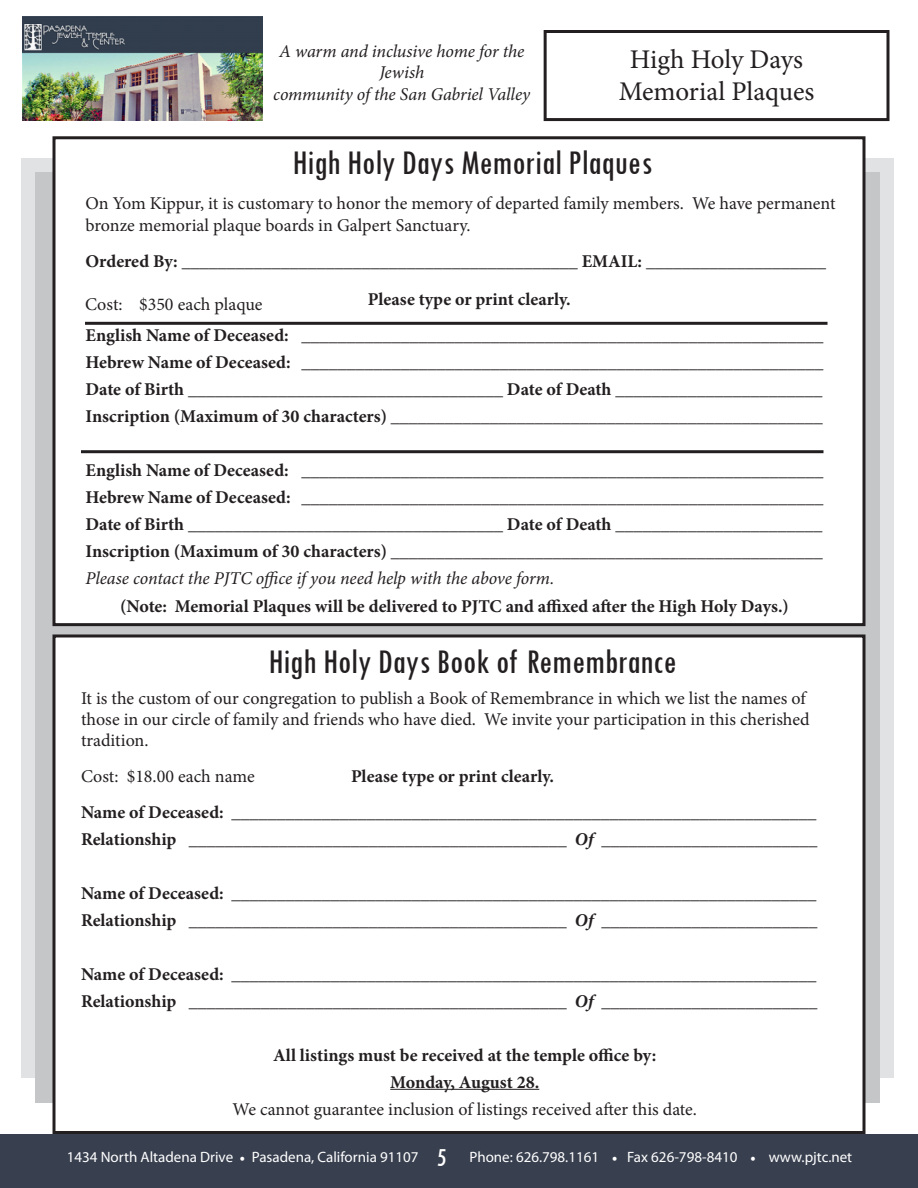
<style>
.page{position:relative;width:918px;height:1188px;background:#fff}
.page>*{position:absolute;margin:0;border:0;box-sizing:border-box;transform-origin:0 0}
.t1{font:condensed 36px "Tw Cen";color:#231f20}
.t2{font:27px/32.4px "Minion Pro";color:#231f20;text-align:center}
.t3{font:condensed 27px "Tw Cen";color:#fff}
.t4{font:700 18px/27px "Minion Pro";color:#231f20}
.t5{font:18px/21px "Minion Pro";letter-spacing:-.005em;color:#231f20}
.t6{font:italic 18px/21.6px "Minion Pro";letter-spacing:-.005em;color:#231f20;text-align:center}
.t7{font:italic 700 18px "Minion Pro";color:#231f20}
.t8{font:15px "Myriad Pro";color:#fff}
.s1{font-style:italic}
.s2{font-style:normal}
.s3{font-family:"Minion Pro"}
</style>
<div class="page">
<div style="left:0;top:1134px;width:918px;height:54px;background:#383f4f"></div>
<div style="left:21px;top:158px;width:873px;height:919px;background:#e1e2e4"></div>
<div style="left:35px;top:172px;width:844px;height:931px;background:#c5c6c8"></div>
<div style="left:544px;top:30px;width:346px;height:91px;border:3px solid #231f20"></div>
<div style="left:54px;top:138px;width:810px;height:487px;background:#fff"></div>
<div style="left:52px;top:136px;width:814px;height:490px;border:3px solid #231f20"></div>
<img style="left:22px;top:17px;width:241px;height:104px">
<hr style="left:81px;top:450px;width:743px;height:3px;background:#231f20">
<hr style="left:85px;top:322px;width:743px;height:3px;background:#231f20">
<div style="left:54px;top:636px;width:810px;height:496px;background:#fff"></div>
<div style="left:52px;top:634px;width:814px;height:500px;border:3px solid #231f20"></div>
<hr style="left:390px;top:1089px;width:149px;height:1px;background:#231f20">
<p class="t6" style="left:273px;top:40px;width:258px">A warm and inclusive home for the<br>Jewish<br>community of the San Gabriel Valley</p>
<h2 class="t2" style="left:619px;top:43px;width:197px">High Holy Days<br>Memorial Plaques</h2>
<h1 class="t1" style="left:293px;top:141px;width:361px">High Holy Days Memorial Plaques</h1>
<p class="t5" style="left:86px;top:193px;width:752px;line-height:21.6px">On Yom Kippur, it is customary to honor the memory of departed family members. We have permanent bronze memorial plaque boards in Galpert Sanctuary.</p>
<p class="t4" style="left:368px;top:242px;width:460px;line-height:37.8px;text-indent:-282px">Ordered By: ____________________________________________ EMAIL: ____________________<br>Please type or print clearly.</p>
<p class="t4" style="left:86px;top:321px;width:739px;text-align:justify">English Name of Deceased: <span class="s1">__________________________________________________________ </span>Hebrew Name of Deceased: <span class="s1">__________________________________________________________ </span>Date of Birth ___________________________________ Date of Death _______________________ Inscription (Maximum of 30 characters) ________________________________________________</p>
<p class="t4" style="left:86px;top:456px;width:739px;text-align:justify">English Name of Deceased: <span class="s1">__________________________________________________________ </span>Hebrew Name of Deceased: <span class="s1">__________________________________________________________ </span>Date of Birth ___________________________________ Date of Death _______________________ Inscription (Maximum of 30 characters) ________________________________________________</p>
<p class="t6" style="left:86px;top:567px;width:470px">Please contact the PJTC office if you need help with the above form.</p>
<p class="t5" style="left:85px;top:294px;width:179px">Cost: $350 each plaque</p>
<p class="t4" style="left:120px;top:592px;width:670px">(Note: Memorial Plaques will be delivered to PJTC and affixed after the High Holy Days.)</p>
<h1 class="t1" style="left:269px;top:640px;width:409px">High Holy Days Book of Remembrance</h1>
<p class="t5" style="left:81px;top:687px;width:730px">It is the custom of our congregation to publish a Book of Remembrance in which we list the names of those in our circle of family and friends who have died. We invite your participation in this cherished tradition.</p>
<p class="t5" style="left:81px;top:765px;width:175px">Cost: $18.00 each name</p>
<p class="t4" style="left:81px;top:758px;width:737px;line-height:36px;text-align:center">Please type or print clearly.<br>Name of Deceased: _________________________________________________________________</p>
<p class="t7" style="left:81px;top:826px;width:738px"><span class="s2">Relationship</span> __________________________________________ Of ________________________</p>
<p class="t4" style="left:81px;top:879px;width:738px">Name of Deceased: _________________________________________________________________<br>Relationship <span class="s1">__________________________________________ Of ________________________</span></p>
<p class="t4" style="left:81px;top:960px;width:738px">Name of Deceased: _________________________________________________________________<br>Relationship <span class="s1">__________________________________________ Of ________________________</span></p>
<p class="t4" style="left:273px;top:1041px;width:385px;text-align:center">All listings must be received at the temple office by:<br>Monday, August 28.</p>
<p class="t5" style="left:233px;top:1098px;width:466px">We cannot guarantee inclusion of listings received after this date.</p>
<h2 class="t3" style="left:437px;top:1141px;width:11px">5</h2>
<p class="t8" style="left:67px;top:1148px;width:353px">1434 North Altadena Drive <span class="s3">•</span> Pasadena, California 91107</p>
<p class="t8" style="left:469px;top:1148px;width:384px">Phone: 626.798.1161 <span class="s3">•</span> Fax 626-798-8410 <span class="s3">•</span> www.pjtc.net</p>
</div>
